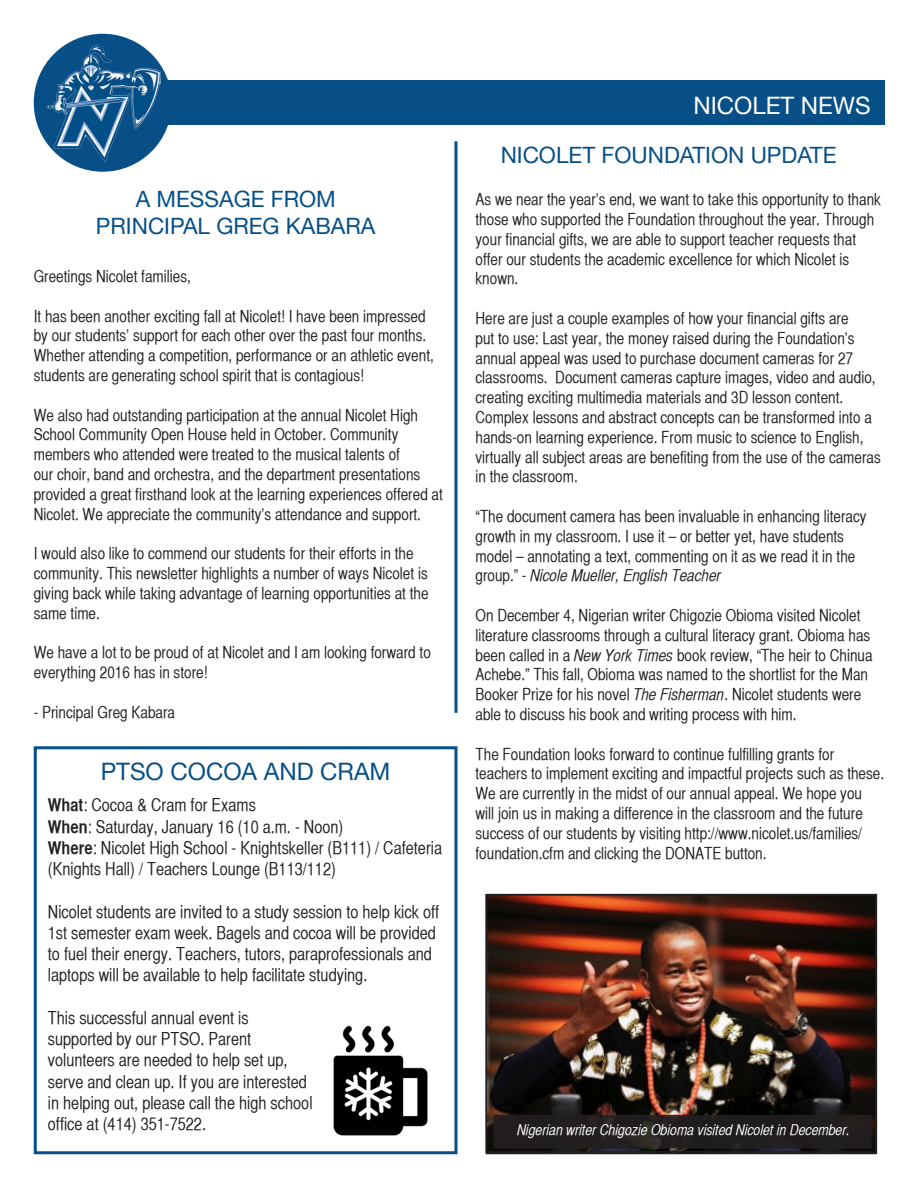
<style>
.page{position:relative;width:918px;height:1188px;background:#fff}
.page>*{position:absolute;margin:0;border:0;box-sizing:border-box;transform-origin:0 0}
.t1{font:24px "Helvetica Neue";color:#074f86}
.t2{font:24px "Helvetica Neue";color:#fff}
.t3{font:22.5px "Helvetica Neue";color:#074f86}
.t4{font:17.7px/21.3px "Helvetica CY Plain";color:#231f20}
.t5{font:16.5px/19.8px "Helvetica CY Plain";color:#231f20}
.t6{font:15px "Helvetica CY Oblique";color:#fff}
.s1{font-family:"Helvetica CY Bold"}
.s2{font-family:"Helvetica CY Oblique"}
</style>
<div class="page">
<hr style="left:454px;top:141px;width:3px;height:572px;background:#074f86">
<div style="left:34px;top:746px;width:423px;height:408px;border:3px solid #074f86"></div>
<img style="left:489px;top:897px;width:385px;height:253px">
<div style="left:486px;top:894px;width:391px;height:259px;border:2px solid #231f20"></div>
<img style="left:333px;top:1025px;width:95px;height:111px">
<div style="left:494px;top:1116px;width:377px;height:32px;background:#231f20"></div>
<div style="left:493px;top:1115px;width:379px;height:34px;border:2px solid #231f20"></div>
<div style="left:149px;top:81px;width:735px;height:44px;background:#074f86"></div>
<div style="left:34px;top:34px;width:138px;height:138px;background:#074f86;border-radius:50%"></div>
<img style="left:43px;top:41px;width:119px;height:123px">
<p class="t3" style="left:136px;top:183px;width:202px">A MESSAGE FROM</p>
<p class="t3" style="left:96px;top:210px;width:281px">PRINCIPAL GREG KABARA</p>
<p class="t5" style="left:34px;top:266px;width:159px">Greetings Nicolet families,</p>
<p class="t5" style="left:34px;top:306px;width:402px">It has been another exciting fall at Nicolet! I have been impressed by our students’ support for each other over the past four months.<br>Whether attending a competition, performance or an athletic event, students are generating school spirit that is contagious!</p>
<p class="t5" style="left:34px;top:405px;width:411px">We also had outstanding participation at the annual Nicolet High School Community Open House held in October. Community members who attended were treated to the musical talents of<br>our choir, band and orchestra, and the department presentations provided a great firsthand look at the learning experiences offered at Nicolet. We appreciate the community’s attendance and support.</p>
<p class="t5" style="left:34px;top:544px;width:396px">I would also like to commend our students for their efforts in the community. This newsletter highlights a number of ways Nicolet is giving back while taking advantage of learning opportunities at the same time.</p>
<p class="t5" style="left:34px;top:643px;width:399px">We have a lot to be proud of at Nicolet and I am looking forward to everything 2016 has in store!</p>
<p class="t5" style="left:34px;top:702px;width:143px">- Principal Greg Kabara</p>
<p class="t1" style="left:101px;top:754px;width:291px">PTSO COCOA AND CRAM</p>
<p class="t4" style="left:48px;top:795px;width:210px"><span class="s1">What</span>: Cocoa &amp; Cram for Exams</p>
<p class="t4" style="left:48px;top:816px;width:297px"><span class="s1">When</span>: Saturday, January 16 (10 a.m. - Noon)</p>
<p class="t4" style="left:48px;top:837px;width:396px"><span class="s1">Where</span>: Nicolet High School - Knightskeller (B111) / Cafeteria (Knights Hall) / Teachers Lounge (B113/112)</p>
<p class="t4" style="left:48px;top:901px;width:393px">Nicolet students are invited to a study session to help kick off 1st semester exam week. Bagels and cocoa will be provided to fuel their energy. Teachers, tutors, paraprofessionals and laptops will be available to help facilitate studying.</p>
<p class="t4" style="left:48px;top:1007px;width:266px">This successful annual event is supported by our PTSO. Parent volunteers are needed to help set up, serve and clean up. If you are interested in helping out, please call the high school office at (414) 351-7522.</p>
<p class="t2" style="left:693px;top:88px;width:179px">NICOLET NEWS</p>
<p class="t3" style="left:501px;top:138px;width:337px">NICOLET FOUNDATION UPDATE</p>
<p class="t5" style="left:476px;top:190px;width:407px">As we near the year’s end, we want to take this opportunity to thank those who supported the Foundation throughout the year. Through your financial gifts, we are able to support teacher requests that offer our students the academic excellence for which Nicolet is known.</p>
<p class="t5" style="left:476px;top:308px;width:407px">Here are just a couple examples of how your financial gifts are<br>put to use: Last year, the money raised during the Foundation’s annual appeal was used to purchase document cameras for 27 classrooms. Document cameras capture images, video and audio, creating exciting multimedia materials and 3D lesson content.<br>Complex lessons and abstract concepts can be transformed into a hands-on learning experience. From music to science to English, virtually all subject areas are benefiting from the use of the cameras in the classroom.</p>
<p class="t5" style="left:476px;top:506px;width:393px">“The document camera has been invaluable in enhancing literacy growth in my classroom. I use it – or better yet, have students model – annotating a text, commenting on it as we read it in the group.” <span class="s2">- Nicole Mueller, English Teacher</span></p>
<p class="t5" style="left:476px;top:605px;width:399px">On December 4, Nigerian writer Chigozie Obioma visited Nicolet literature classrooms through a cultural literacy grant. Obioma has been called in a <span class="s2">New York Times</span> book review, “The heir to Chinua Achebe.” This fall, Obioma was named to the shortlist for the Man Booker Prize for his novel <span class="s2">The Fisherman</span>. Nicolet students were able to discuss his book and writing process with him.</p>
<p class="t5" style="left:476px;top:744px;width:410px">The Foundation looks forward to continue fulfilling grants for teachers to implement exciting and impactful projects such as these.<br>We are currently in the midst of our annual appeal. We hope you will join us in making a difference in the classroom and the future success of our students by visiting http://www.nicolet.us/families/ foundation.cfm and clicking the DONATE button.</p>
<p class="t6" style="left:517px;top:1121px;width:334px">Nigerian writer Chigozie Obioma visited Nicolet in December.</p>
</div>
